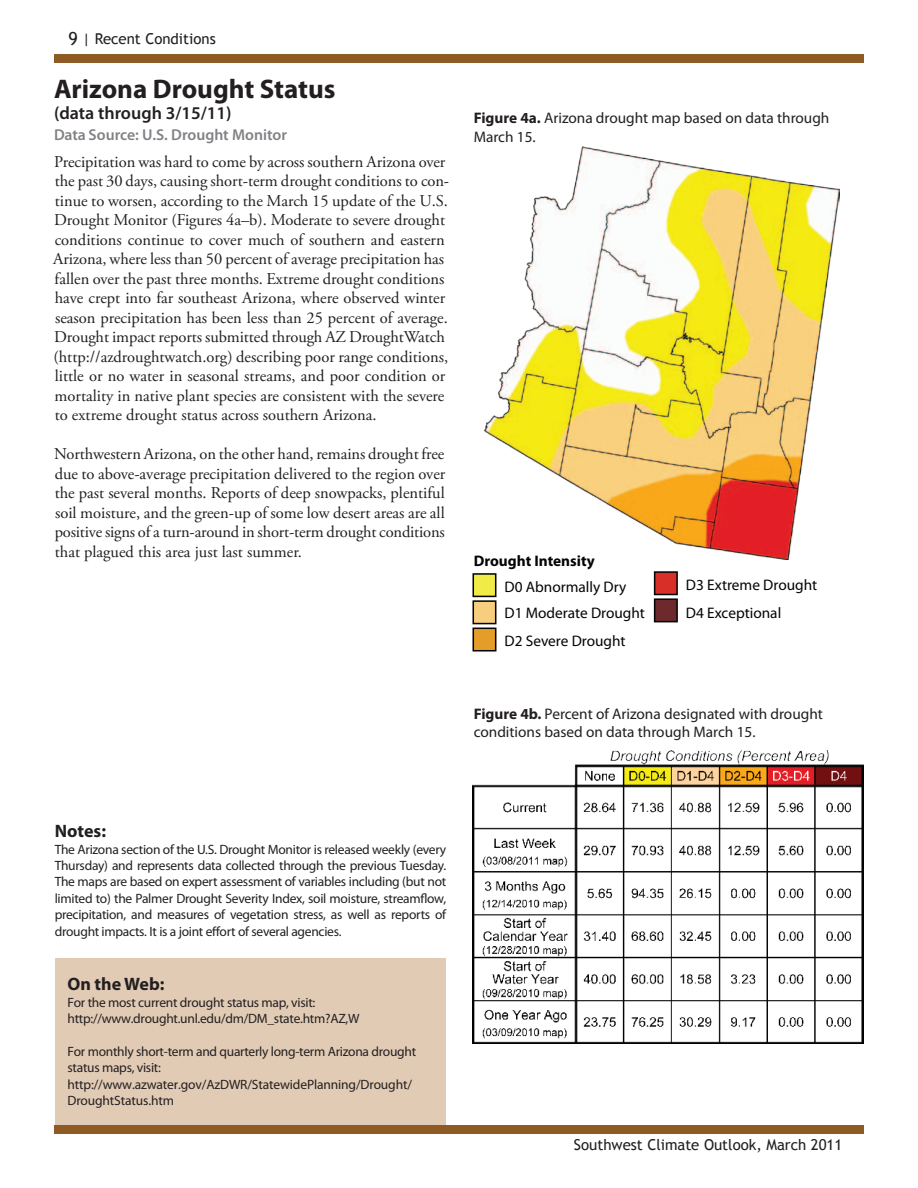
<style>
.page{position:relative;width:918px;height:1188px;background:#fff}
.page>*{position:absolute;margin:0;border:0;box-sizing:border-box;transform-origin:0 0}
.t1{font:700 27px "Myriad Pro";color:#231f20}
.t2{font:600 18px "Myriad Pro";color:#231f20}
.t3{font:700 18px "Myriad Pro";color:#231f20}
.t4{font:16.5px/19.5px "Adobe Garamond Pro";color:#231f20}
.t5{font:600 15.75px "Myriad Pro";color:#808285}
.t6{font:15.3px/18.3px "Myriad Pro";color:#231f20}
.t7{font:15.3px/27.2px "Myriad Pro";color:#030505}
.t8{font:700 15.3px "Myriad Pro";color:#030505}
.t9{font:15px "Trebuchet MS";color:#231f20}
.t10{font:13.5px/16.5px "Myriad Pro";letter-spacing:-.02em;color:#231f20}
.s1{font-size:18px}
.s2{font-weight:700}
</style>
<div class="page">
<div style="left:55px;top:958px;width:391px;height:175px;background:#e1cbb5"></div>
<div style="left:54px;top:1125px;width:810px;height:9px;background:#8f5b24"></div>
<div style="left:54px;top:54px;width:810px;height:9px;background:#8f5b24"></div>
<img style="left:485px;top:146px;width:354px;height:414px">
<div style="left:473px;top:574px;width:23px;height:22px;background:#f1eb48"></div>
<div style="left:473px;top:573px;width:23px;height:24px;border:2px solid #030505"></div>
<div style="left:473px;top:601px;width:23px;height:23px;background:#f6ce7d"></div>
<div style="left:473px;top:600px;width:23px;height:24px;border:2px solid #030505"></div>
<div style="left:473px;top:628px;width:23px;height:23px;background:#e59c28"></div>
<div style="left:473px;top:628px;width:23px;height:24px;border:2px solid #030505"></div>
<div style="left:655px;top:599px;width:22px;height:23px;background:#6d292b"></div>
<div style="left:654px;top:598px;width:24px;height:24px;border:2px solid #030505"></div>
<div style="left:655px;top:572px;width:22px;height:22px;background:#d92f29"></div>
<div style="left:654px;top:571px;width:24px;height:24px;border:2px solid #030505"></div>
<img style="left:473px;top:750px;width:390px;height:294px">
<p class="t9" style="left:69px;top:30px;width:149px"><span class="s1">9</span> | Recent Conditions</p>
<h1 class="t1" style="left:54px;top:72px;width:283px">Arizona Drought Status</h1>
<p class="t2" style="left:54px;top:102px;width:179px">(data through 3/15/11)</p>
<p class="t5" style="left:54px;top:125px;width:235px">Data Source: U.S. Drought Monitor</p>
<p class="t4" style="left:53px;top:152px;width:397px">Precipitation was hard to come by across southern Arizona over the past 30 days, causing short-term drought conditions to con&shy;tinue to worsen, according to the March 15 update of the U.S.<br>Drought Monitor (Figures 4a–b). Moderate to severe drought conditions continue to cover much of southern and eastern Arizona, where less than 50 percent of average precipitation has fallen over the past three months. Extreme drought conditions have crept into far southeast Arizona, where observed winter season precipitation has been less than 25 percent of average.<br>Drought impact reports submitted through AZ DroughtWatch (http://azdroughtwatch.org) describing poor range conditions, little or no water in seasonal streams, and poor condition or mortality in native plant species are consistent with the severe to extreme drought status across southern Arizona.</p>
<p class="t4" style="left:54px;top:445px;width:393px;text-align:justify">Northwestern Arizona, on the other hand, remains drought free due to above-average precipitation delivered to the region over the past several months. Reports of deep snowpacks, plentiful soil moisture, and the green-up of some low desert areas are all positive signs of a turn-around in short-term drought conditions that plagued this area just last summer.</p>
<p class="t6" style="left:474px;top:109px;width:357px"><span class="s2">Figure 4a.</span> Arizona drought map based on data through<br>March 15.</p>
<p class="t8" style="left:474px;top:551px;width:123px">Drought Intensity</p>
<p class="t7" style="left:505px;top:573px;width:142px">D0 Abnormally Dry<br>D1 Moderate Drought<br>D2 Severe Drought</p>
<p class="t7" style="left:686px;top:571px;width:133px;line-height:27.6px">D3 Extreme Drought<br>D4 Exceptional</p>
<p class="t6" style="left:474px;top:704px;width:351px"><span class="s2">Figure 4b.</span> Percent of Arizona designated with drought conditions based on data through March 15.</p>
<p class="t3" style="left:55px;top:819px;width:53px">Notes:</p>
<p class="t10" style="left:55px;top:841px;width:393px;text-align:justify">The Arizona section of the U.S. Drought Monitor is released weekly (every Thursday) and represents data collected through the previous Tuesday.<br>The maps are based on expert assessment of variables including (but not limited to) the Palmer Drought Severity Index, soil moisture, streamflow, precipitation, and measures of vegetation stress, as well as reports of drought impacts. It is a joint effort of several agencies.</p>
<p class="t3" style="left:68px;top:972px;width:98px">On the Web:</p>
<p class="t10" style="left:68px;top:994px;width:293px">For the most current drought status map, visit: http://www.drought.unl.edu/dm/DM_state.htm?AZ,W</p>
<p class="t10" style="left:68px;top:1043px;width:350px">For monthly short-term and quarterly long-term Arizona drought status maps, visit: http://www.azwater.gov/AzDWR/StatewidePlanning/Drought/ DroughtStatus.htm</p>
<p class="t9" style="left:574px;top:1135px;width:270px">Southwest Climate Outlook, March 2011</p>
</div>
